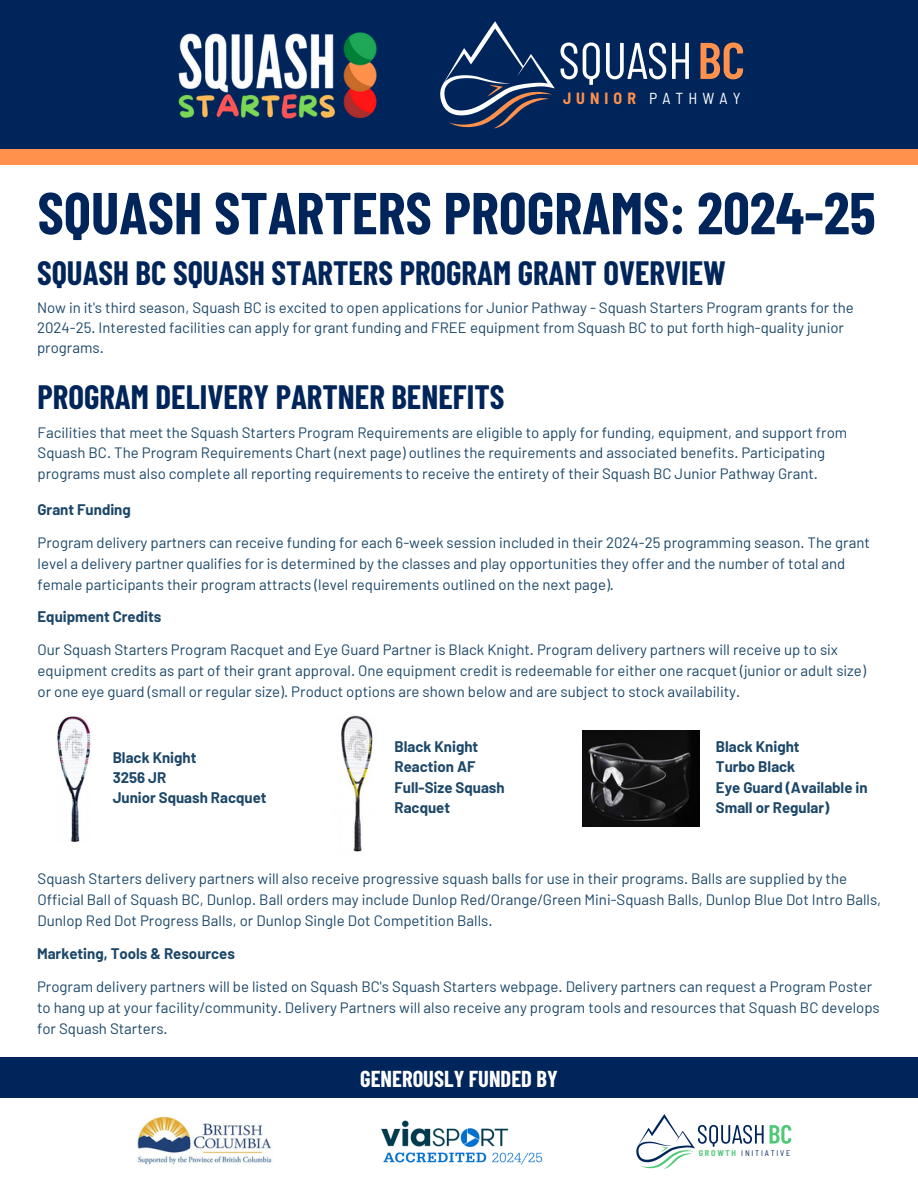
<style>
.page{position:relative;width:918px;height:1188px;background:#fff}
.page>*{position:absolute;margin:0;border:0;box-sizing:border-box;transform-origin:0 0}
.t1{font:700 59.1px "Barlow Condensed";color:#00255b}
.t2{font:700 33px "Barlow Condensed";color:#00255b}
.t3{font:700 22.5px "Barlow Condensed";color:#fff}
.t4{font:semi-condensed 15.9px "Barlow";letter-spacing:.32em;color:#fff}
.t5{font:15px/21px "Barlow";color:#1c4768}
.t6{font:700 15px/20.2px "Barlow";color:#1c4768}
.t7{font:semi-condensed 8.1px "Barlow";letter-spacing:.22em;color:#00255b}
.s1{font-weight:700;color:#ff914d}
.s2{font-weight:700;color:#50c878}
</style>
<div class="page">
<div style="left:0;top:0;width:918px;height:150px;background:#00255b"></div>
<div style="left:0;top:149px;width:918px;height:16px;background:#ff914d"></div>
<div style="left:0;top:1058px;width:918px;height:40px;background:#00255b"></div>
<img style="left:57px;top:716px;width:34px;height:126px">
<img style="left:341px;top:715px;width:32px;height:137px">
<img style="left:583px;top:731px;width:117px;height:95px">
<svg style="left:440px;top:21px;width:115px;height:107px"></svg>
<svg style="left:561px;top:43px;width:128px;height:42px"></svg>
<svg style="left:700px;top:43px;width:43px;height:36px"></svg>
<img style="left:178px;top:32px;width:199px;height:87px">
<img style="left:137px;top:1116px;width:135px;height:49px">
<svg style="left:636px;top:1114px;width:128px;height:55px"></svg>
<svg style="left:770px;top:1125px;width:21px;height:19px"></svg>
<img style="left:381px;top:1120px;width:161px;height:45px">
<h6 class="t4" style="left:563px;top:88px;width:179px"><span class="s1">JUNIOR</span> PATHWAY</h6>
<h6 class="t1" style="left:38px;top:175px;width:840px">SQUASH STARTERS PROGRAMS: 2024-25</h6>
<h6 class="t2" style="left:37px;top:252px;width:690px">SQUASH BC SQUASH STARTERS PROGRAM GRANT OVERVIEW</h6>
<h5 class="t5" style="left:37px;top:296px;width:818px;line-height:20.2px">Now in it's third season, Squash BC is excited to open applications for Junior Pathway - Squash Starters Program grants for the<br>2024-25. Interested facilities can apply for grant funding and FREE equipment from Squash BC to put forth high-quality junior programs.</h5>
<h6 class="t2" style="left:38px;top:376px;width:468px">PROGRAM DELIVERY PARTNER BENEFITS</h6>
<p class="t5" style="left:38px;top:422px;width:811px;line-height:20.2px">Facilities that meet the Squash Starters Program Requirements are eligible to apply for funding, equipment, and support from<br>Squash BC. The Program Requirements Chart (next page) outlines the requirements and associated benefits. Participating programs must also complete all reporting requirements to receive the entirety of their Squash BC Junior Pathway Grant.</p>
<p class="t6" style="left:38px;top:499px;width:95px">Grant Funding</p>
<h5 class="t5" style="left:38px;top:531px;width:834px">Program delivery partners can receive funding for each 6-week session included in their 2024-25 programming season. The grant level a delivery partner qualifies for is determined by the classes and play opportunities they offer and the number of total and female participants their program attracts (level requirements outlined on the next page).</h5>
<h5 class="t6" style="left:38px;top:606px;width:125px">Equipment Credits</h5>
<p class="t5" style="left:38px;top:639px;width:830px">Our Squash Starters Program Racquet and Eye Guard Partner is Black Knight. Program delivery partners will receive up to six equipment credits as part of their grant approval. One equipment credit is redeemable for either one racquet (junior or adult size) or one eye guard (small or regular size). Product options are shown below and are subject to stock availability.</p>
<p class="t6" style="left:113px;top:747px;width:155px">Black Knight<br>3256 JR<br>Junior Squash Racquet</p>
<h4 class="t6" style="left:395px;top:736px;width:112px">Black Knight<br>Reaction AF<br>Full-Size Squash<br>Racquet</h4>
<h2 class="t6" style="left:716px;top:736px;width:153px">Black Knight<br>Turbo Black<br>Eye Guard (Available in<br>Small or Regular)</h2>
<h5 class="t5" style="left:38px;top:867px;width:845px">Squash Starters delivery partners will also receive progressive squash balls for use in their programs. Balls are supplied by the<br>Official Ball of Squash BC, Dunlop. Ball orders may include Dunlop Red/Orange/Green Mini-Squash Balls, Dunlop Blue Dot Intro Balls,<br>Dunlop Red Dot Progress Balls, or Dunlop Single Dot Competition Balls.</h5>
<h6 class="t6" style="left:37px;top:943px;width:200px">Marketing, Tools &amp; Resources</h6>
<h5 class="t5" style="left:37px;top:975px;width:844px">Program delivery partners will be listed on Squash BC's Squash Starters webpage. Delivery partners can request a Program Poster to hang up at your facility/community. Delivery Partners will also receive any program tools and resources that Squash BC develops for Squash Starters.</h5>
<h5 class="t3" style="left:360px;top:1064px;width:199px">GENEROUSLY FUNDED BY</h5>
<h3 class="t7" style="left:699px;top:1148px;width:93px"><span class="s2">GROWTH</span> INITIATIVE</h3>
</div>
